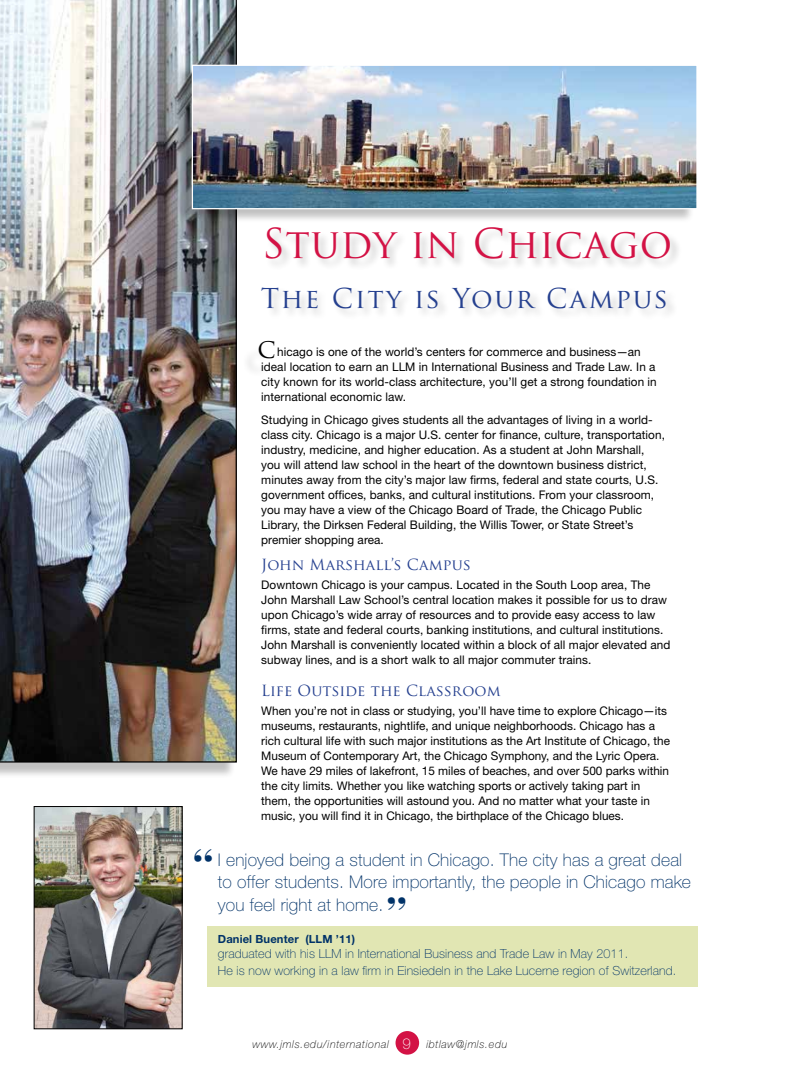
<style>
.page{position:relative;width:810px;height:1080px;background:#fff}
.page>*{position:absolute;margin:0;border:0;box-sizing:border-box;transform-origin:0 0}
.t1{font:40.12px "Trajan Pro";letter-spacing:.01em;color:#d31245}
.t2{font:900 37.5px "Fenice";color:#003268}
.t3{font:26.75px "Trajan Pro";letter-spacing:.07em;color:#25408f}
.t4{font:26.25px "Trajan Pro";color:#000}
.t5{font:100 17.5px/22.5px "Helvetica Neue";letter-spacing:.01em;color:#003268}
.t6{font:15px "Trajan Pro";letter-spacing:.01em;color:#25408f}
.t7{font:100 15px "Helvetica Neue";color:#fff}
.t8{font:100 12.5px/16.2px "Helvetica Neue";letter-spacing:.01em;color:#003268}
.t9{font:11.88px/15px "Helvetica Neue";letter-spacing:.005em;color:#000}
.t10{font:700 11.25px "Helvetica Neue";letter-spacing:.01em;color:#003268}
.t11{font:italic 100 10.88px "Helvetica Neue";letter-spacing:.06em;color:#000}
</style>
<div class="page">
<div style="left:396px;top:1031px;width:23px;height:24px;background:#d31245;border-radius:50%"></div>
<div style="left:261px;top:287px;width:417px;height:34px;background:#fbfbfb"></div>
<div style="left:265px;top:226px;width:417px;height:45px;background:#000;opacity:.22"></div>
<img style="left:36px;top:808px;width:145px;height:219px">
<div style="left:34px;top:806px;width:149px;height:223px;border:1px solid #000"></div>
<div style="left:207px;top:927px;width:491px;height:60px;background:#e1e6b3"></div>
<div style="left:0;top:0;width:235px;height:779px;background:#000;opacity:.25"></div>
<img style="left:0;top:0;width:237px;height:763px">
<div style="left:175px;top:65px;width:519px;height:158px;background:#000;opacity:.25"></div>
<img style="left:194px;top:67px;width:502px;height:140px">
<div style="left:192px;top:65px;width:506px;height:144px;border:1px solid #fff"></div>
<h1 class="t1" style="left:262px;top:218px;width:411px">Study in Chicago</h1>
<h3 class="t3" style="left:261px;top:281px;width:409px">The City is Your Campus</h3>
<h3 class="t4" style="left:258px;top:332px;width:20px">c</h3>
<p class="t9" style="left:261px;top:345px;width:397px;text-indent:16px">hicago is one of the world’s centers for commerce and business—an ideal location to earn an LLM in International Business and Trade Law. In a city known for its world-class architecture, you’ll get a strong foundation in international economic law.</p>
<p class="t9" style="left:261px;top:412px;width:405px">Studying in Chicago gives students all the advantages of living in a world&shy;class city. Chicago is a major U.S. center for finance, culture, transportation, industry, medicine, and higher education. As a student at John Marshall, you will attend law school in the heart of the downtown business district, minutes away from the city’s major law firms, federal and state courts, U.S. government offices, banks, and cultural institutions. From your classroom, you may have a view of the Chicago Board of Trade, the Chicago Public Library, the Dirksen Federal Building, the Willis Tower, or State Street’s premier shopping area.</p>
<p class="t6" style="left:261px;top:555px;width:211px">John Marshall’s Campus</p>
<p class="t9" style="left:261px;top:577px;width:411px">Downtown Chicago is your campus. Located in the South Loop area, The John Marshall Law School’s central location makes it possible for us to draw upon Chicago’s wide array of resources and to provide easy access to law firms, state and federal courts, banking institutions, and cultural institutions.<br>John Marshall is conveniently located within a block of all major elevated and subway lines, and is a short walk to all major commuter trains.</p>
<p class="t6" style="left:261px;top:681px;width:241px">Life Outside the Classroom</p>
<p class="t9" style="left:261px;top:703px;width:410px">When you’re not in class or studying, you’ll have time to explore Chicago—its museums, restaurants, nightlife, and unique neighborhoods. Chicago has a rich cultural life with such major institutions as the Art Institute of Chicago, the Museum of Contemporary Art, the Chicago Symphony, and the Lyric Opera.<br>We have 29 miles of lakefront, 15 miles of beaches, and over 500 parks within the city limits. Whether you like watching sports or actively taking part in them, the opportunities will astound you. And no matter what your taste in music, you will find it in Chicago, the birthplace of the Chicago blues.</p>
<h2 class="t2" style="left:192px;top:840px;width:23px">“</h2>
<h3 class="t5" style="left:218px;top:848px;width:475px">I enjoyed being a student in Chicago. The city has a great deal to offer students. More importantly, the people in Chicago make you feel right at home.</h3>
<p class="t10" style="left:218px;top:932px;width:139px">Daniel Buenter (LLM ’11)</p>
<p class="t8" style="left:218px;top:946px;width:460px">graduated with his LLM in International Business and Trade Law in May 2011.<br>He is now working in a law firm in Einsiedeln in the Lake Lucerne region of Switzerland.</p>
<h2 class="t2" style="left:408px;top:920px;width:23px;rotate:-180deg">“</h2>
<p class="t7" style="left:402px;top:1035px;width:10px">9</p>
<p class="t11" style="left:252px;top:1038px;width:138px">www.jmls.edu/international</p>
<p class="t11" style="left:426px;top:1038px;width:83px">ibtlaw@jmls.edu</p>
</div>
